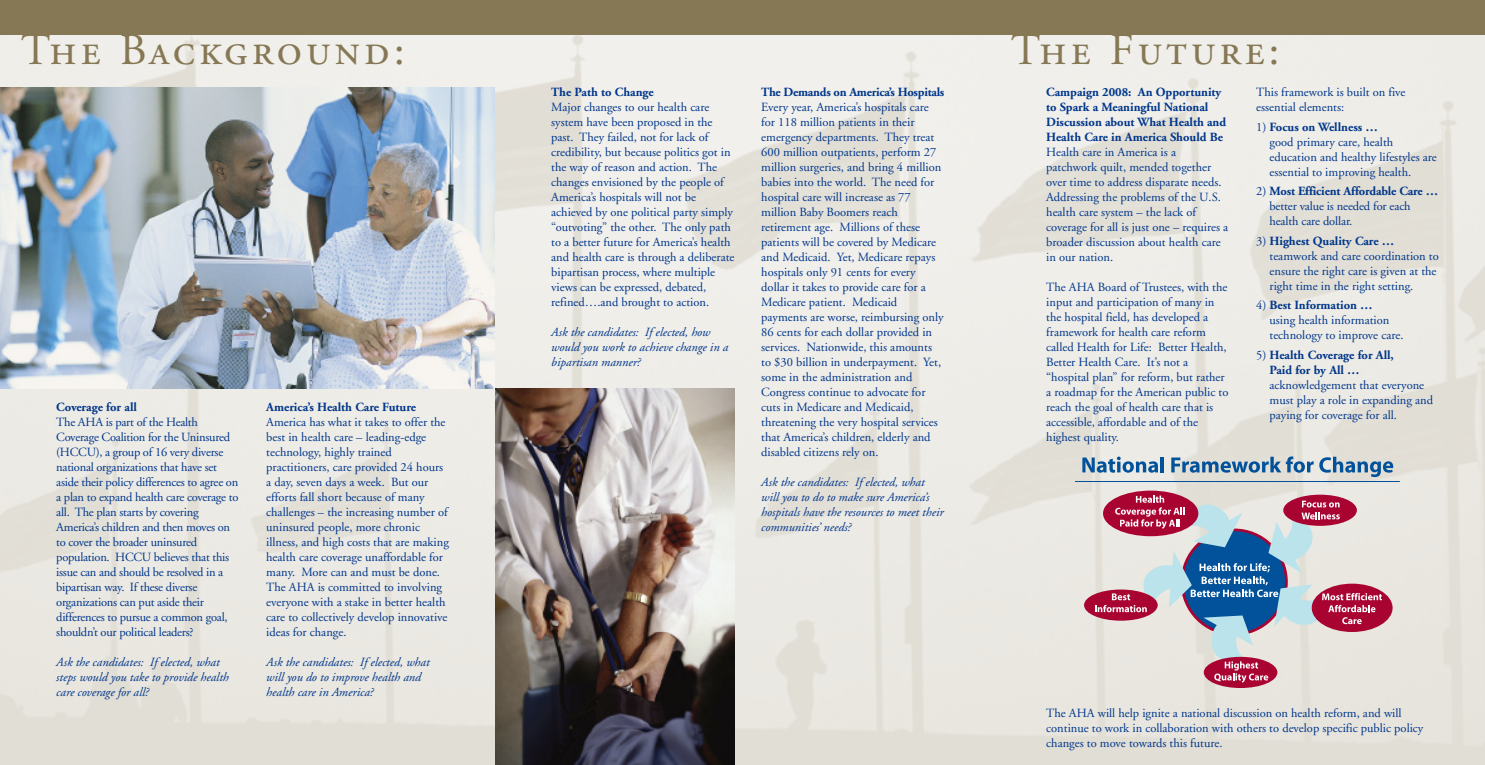
<style>
.page{position:relative;width:1485px;height:765px;background:#fff}
.page>*{position:absolute;margin:0;border:0;box-sizing:border-box;transform-origin:0 0}
.t1{font:44.5px "Adobe Garamond Regular SC";letter-spacing:.09em;color:#867855}
.t2{font:12.5px/15px "Adobe Garamond";color:#00368a}
.t3{font:12.5px/15px "Adobe Garamond";letter-spacing:-.02em;color:#00368a}
.t4{font:italic 12.5px/15px "Adobe Garamond";color:#00368a}
.t5{font:700 12.5px/15px "Adobe Garamond";color:#00368a}
.t6{font:700 12.5px "Adobe Garamond";letter-spacing:-.02em;color:#00368a}
.s1{font-weight:700}
.s2{font-weight:400}
</style>
<div class="page">
<img style="left:0;top:35px;width:1485px;height:730px">
<div style="left:0;top:0;width:1485px;height:35px;background:#867855"></div>
<svg style="left:1082px;top:457px;width:76px;height:16px"></svg>
<hr style="left:1161px;top:457px;width:3px;height:15px;background:#01529b">
<svg style="left:1171px;top:456px;width:222px;height:21px"></svg>
<hr style="left:1075px;top:481px;width:325px;height:1px;background:#01529b">
<div style="left:1204px;top:657px;width:73px;height:31px;background:#a90332;border-radius:50%"></div>
<div style="left:1103px;top:491px;width:95px;height:45px;background:#a90332;border-radius:50%"></div>
<div style="left:1084px;top:590px;width:74px;height:31px;background:#a90332;border-radius:50%"></div>
<div style="left:1312px;top:584px;width:81px;height:48px;background:#a90332;border-radius:50%"></div>
<svg style="left:1095px;top:496px;width:287px;height:187px"></svg>
<img style="left:0;top:87px;width:495px;height:302px">
<img style="left:495px;top:389px;width:239px;height:376px">
<h1 class="t1" style="left:21px;top:32px;width:385px">The Background:</h1>
<p class="t5" style="left:56px;top:401px;width:82px">Coverage for all</p>
<p class="t3" style="left:56px;top:416px;width:184px">The AHA is part of the Health Coverage Coalition for the Uninsured (HCCU), a group of 16 very diverse national organizations that have set aside their policy differences to agree on a plan to expand health care coverage to all. The plan starts by covering America’s children and then moves on to cover the broader uninsured population. HCCU believes that this issue can and should be resolved in a bipartisan way. If these diverse organizations can put aside their differences to pursue a common goal, shouldn’t our political leaders?</p>
<p class="t4" style="left:56px;top:656px;width:174px">Ask the candidates: If elected, what steps would you take to provide health care coverage for all?</p>
<p class="t5" style="left:266px;top:401px;width:151px">America’s Health Care Future</p>
<p class="t2" style="left:266px;top:416px;width:184px">America has what it takes to offer the best in health care – leading-edge technology, highly trained practitioners, care provided 24 hours a day, seven days a week. But our efforts fall short because of many challenges – the increasing number of uninsured people, more chronic illness, and high costs that are making health care coverage unaffordable for many. More can and must be done.<br>The AHA is committed to involving everyone with a stake in better health care to collectively develop innovative ideas for change.</p>
<p class="t4" style="left:266px;top:656px;width:165px">Ask the candidates: If elected, what will you do to improve health and health care in America?</p>
<p class="t5" style="left:551px;top:86px;width:104px">The Path to Change</p>
<p class="t2" style="left:551px;top:101px;width:185px">Major changes to our health care system have been proposed in the past. They failed, not for lack of credibility, but because politics got in the way of reason and action. The changes envisioned by the people of America’s hospitals will not be achieved by one political party simply “outvoting” the other. The only path to a better future for America’s health and health care is through a deliberate bipartisan process, where multiple views can be expressed, debated, refined….and brought to action.</p>
<p class="t4" style="left:551px;top:326px;width:179px">Ask the candidates: If elected, how would you work to achieve change in a bipartisan manner?</p>
<p class="t6" style="left:761px;top:88px;width:185px">The Demands on America’s Hospitals</p>
<p class="t2" style="left:761px;top:101px;width:184px">Every year, America’s hospitals care for 118 million patients in their emergency departments. They treat 600 million outpatients, perform 27 million surgeries, and bring 4 million babies into the world. The need for hospital care will increase as 77 million Baby Boomers reach retirement age. Millions of these patients will be covered by Medicare and Medicaid. Yet, Medicare repays hospitals only 91 cents for every dollar it takes to provide care for a Medicare patient. Medicaid payments are worse, reimbursing only 86 cents for each dollar provided in services. Nationwide, this amounts to $30 billion in underpayment. Yet, some in the administration and Congress continue to advocate for cuts in Medicare and Medicaid, threatening the very hospital services that America’s children, elderly and disabled citizens rely on.</p>
<p class="t4" style="left:761px;top:476px;width:184px">Ask the candidates: If elected, what will you to do to make sure America’s hospitals have the resources to meet their communities’ needs?</p>
<h1 class="t1" style="left:1011px;top:32px;width:270px">The Future:</h1>
<p class="t5" style="left:1046px;top:86px;width:181px">Campaign 2008: An Opportunity to Spark a Meaningful National<br>Discussion about What Health and<br>Health Care in America Should Be</p>
<p class="t2" style="left:1046px;top:146px;width:184px">Health care in America is a patchwork quilt, mended together over time to address disparate needs.<br>Addressing the problems of the U.S. health care system – the lack of coverage for all is just one – requires a broader discussion about health care in our nation.</p>
<p class="t2" style="left:1046px;top:281px;width:184px">The AHA Board of Trustees, with the input and participation of many in the hospital field, has developed a framework for health care reform called Health for Life: Better Health, Better Health Care. It’s not a “hospital plan” for reform, but rather a roadmap for the American public to reach the goal of health care that is accessible, affordable and of the highest quality.</p>
<p class="t2" style="left:1256px;top:86px;width:151px">This framework is built on five essential elements:</p>
<p class="t2" style="left:1270px;top:121px;width:169px;text-indent:-13px">1) <span class="s1">Focus on Wellness …<br></span>good primary care, health education and healthy lifestyles are essential to improving health.</p>
<p class="t2" style="left:1270px;top:185px;width:170px;text-indent:-13px">2) <span class="s1">Most Efficient Affordable Care … </span>better value is needed for each health care dollar.</p>
<p class="t2" style="left:1270px;top:235px;width:171px;text-indent:-13px">3) <span class="s1">Highest Quality Care … </span>teamwork and care coordination to ensure the right care is given at the right time in the right setting.</p>
<p class="t2" style="left:1270px;top:299px;width:135px;text-indent:-13px">4) <span class="s1">Best Information …<br></span>using health information technology to improve care.</p>
<p class="t5" style="left:1270px;top:349px;width:126px;text-indent:-13px"><span class="s2">5)</span> Health Coverage for All,<br>Paid for by All …</p>
<p class="t2" style="left:1270px;top:379px;width:165px">acknowledgement that everyone must play a role in expanding and paying for coverage for all.</p>
<p class="t2" style="left:1046px;top:706px;width:379px">The AHA will help ignite a national discussion on health reform, and will continue to work in collaboration with others to develop specific public policy changes to move towards this future.</p>
</div>
